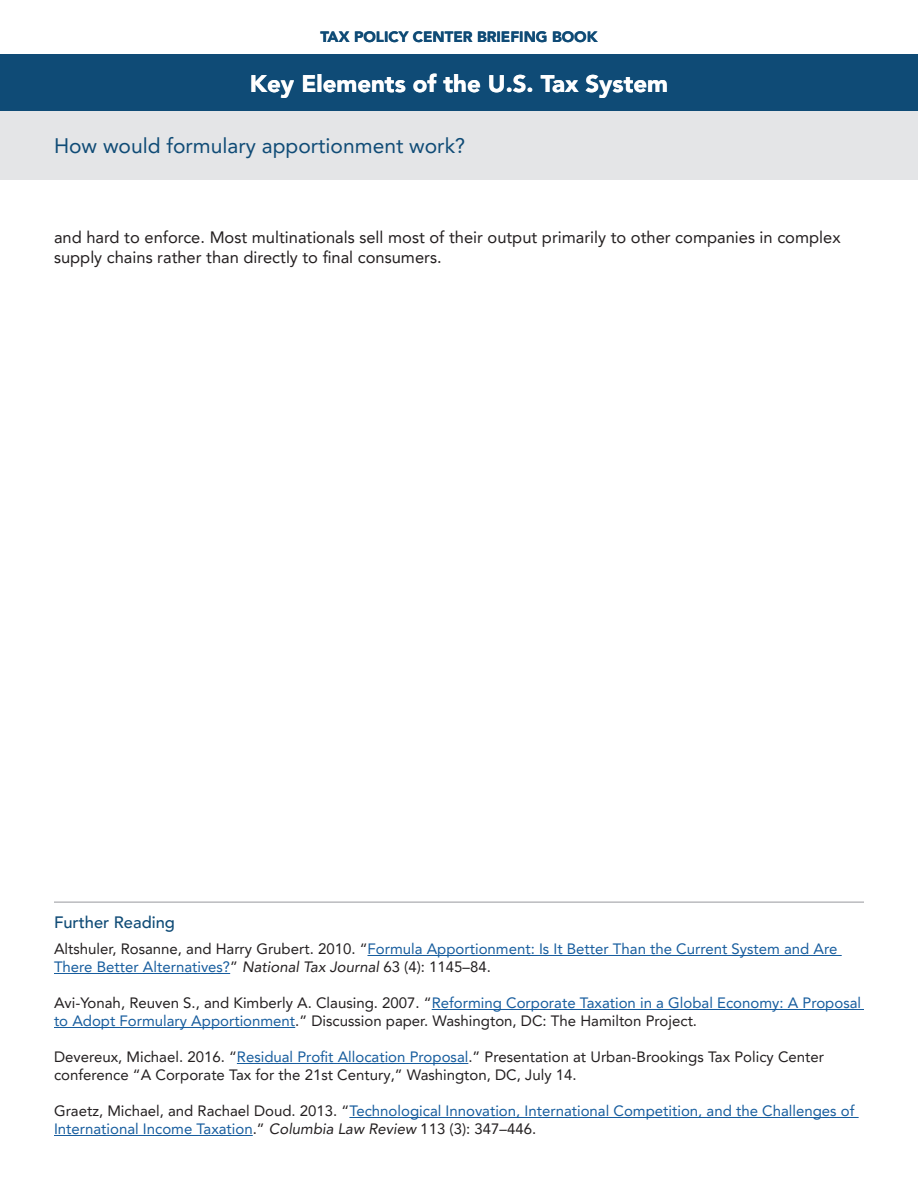
<style>
.page{position:relative;width:918px;height:1188px;background:#fff}
.page>*{position:absolute;margin:0;border:0;box-sizing:border-box;transform-origin:0 0}
.t1{font:900 24px "Avenir LT Pro";color:#fff}
.t2{font:21px "Avenir LT Pro";color:#0f4b76}
.t3{font:16.5px/19.8px "Avenir LT Pro";color:#231f20}
.t4{font:500 16.5px "Avenir LT Pro";color:#0f4b76}
.t5{font:15px/18px "Avenir LT Pro";color:#231f20}
.t6{font:15px/18px "Avenir LT Pro";color:#175d9e}
.t7{font:900 15px "Avenir LT Pro";color:#0f4b76}
.s1{color:#231f20}
.s2{font-style:italic;color:#231f20}
.s3{color:#175d9e}
</style>
<div class="page">
<div style="left:0;top:54px;width:918px;height:58px;background:#0f4b76"></div>
<div style="left:0;top:112px;width:918px;height:68px;background:#e4e5e7"></div>
<hr style="left:54px;top:901px;width:810px;height:2px;background:#babbbe">
<hr style="left:368px;top:955px;width:474px;height:1px;background:#175d9e">
<hr style="left:54px;top:973px;width:176px;height:1px;background:#175d9e">
<hr style="left:432px;top:1009px;width:432px;height:1px;background:#175d9e">
<hr style="left:54px;top:1027px;width:241px;height:1px;background:#175d9e">
<hr style="left:237px;top:1063px;width:231px;height:1px;background:#175d9e">
<hr style="left:349px;top:1117px;width:510px;height:1px;background:#175d9e">
<hr style="left:54px;top:1135px;width:199px;height:1px;background:#175d9e">
<p class="t7" style="left:320px;top:28px;width:279px">TAX POLICY CENTER BRIEFING BOOK</p>
<p class="t1" style="left:250px;top:69px;width:420px">Key Elements of the U.S. Tax System</p>
<p class="t2" style="left:54px;top:133px;width:413px">How would formulary apportionment work?</p>
<h2 class="t2" style="left:54px;top:133px;width:117px">Introduction</h2>
<p class="t3" style="left:54px;top:227px;width:788px">and hard to enforce. Most multinationals sell most of their output primarily to other companies in complex supply chains rather than directly to final consumers.</p>
<p class="t4" style="left:54px;top:913px;width:123px">Further Reading</p>
<p class="t6" style="left:54px;top:940px;width:785px"><span class="s1">Altshuler, Rosanne, and Harry Grubert. 2010. “</span>Formula Apportionment: Is It Better Than the Current System and Are<br>There Better Alternatives?<span class="s1">”</span> <span class="s2">National Tax Journal</span> <span class="s1">63 (4): 1145–84.</span></p>
<p class="t5" style="left:54px;top:994px;width:809px">Avi-Yonah, Reuven S., and Kimberly A. Clausing. 2007. “<span class="s3">Reforming Corporate Taxation in a Global Economy: A Proposal to Adopt Formulary Apportionment</span>.” Discussion paper. Washington, DC: The Hamilton Project.</p>
<p class="t5" style="left:54px;top:1048px;width:772px">Devereux, Michael. 2016. “<span class="s3">Residual Profit Allocation Proposal</span>.” Presentation at Urban-Brookings Tax Policy Center conference “A Corporate Tax for the 21st Century,” Washington, DC, July 14.</p>
<p class="t6" style="left:54px;top:1102px;width:802px"><span class="s1">Graetz, Michael, and Rachael Doud. 2013. “</span>Technological Innovation, International Competition, and the Challenges of<br>International Income Taxation<span class="s1">.”</span> <span class="s2">Columbia Law Review</span> <span class="s1">113 (3): 347–446.</span></p>
</div>
